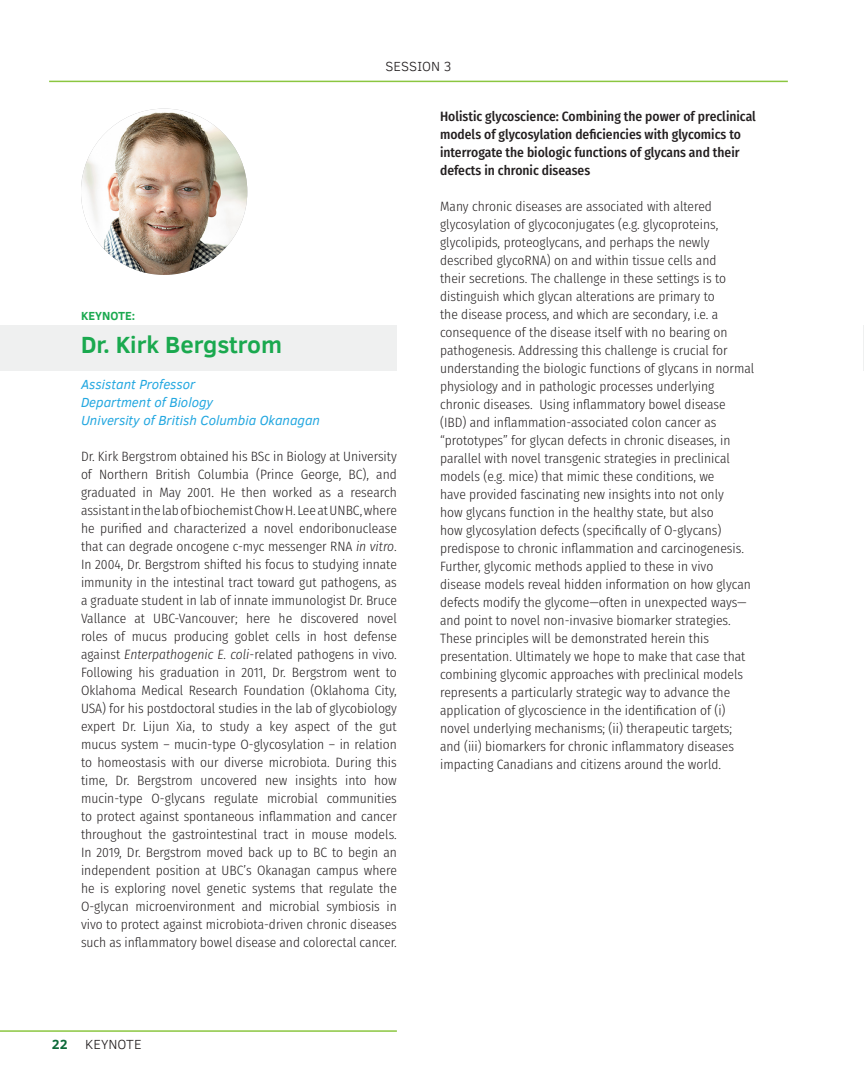
<style>
.page{position:relative;width:864px;height:1080px;background:#fff}
.page>*{position:absolute;margin:0;border:0;box-sizing:border-box;transform-origin:0 0}
.t1{font:700 24px "Clear Sans";color:#1aa94f}
.t2{font:300 13.5px/18px "Fira Sans Condensed";color:#231f20}
.t3{font:500 13.5px/18px "Fira Sans Condensed";color:#231f20}
.t4{font:italic 13.5px "Clear Sans";color:#22a7e0}
.t5{font:300 13.5px "Clear Sans";color:#231f20}
.t6{font:700 13.5px "Clear Sans";color:#0c6a39}
.t7{font:700 12px "Clear Sans";color:#1aa94f}
.s1{font-style:italic}
</style>
<div class="page">
<hr style="left:0;top:1030px;width:397px;height:2px;background:#8bc640">
<div style="left:0;top:325px;width:397px;height:45px;background:#eff0f0"></div>
<img style="left:81px;top:109px;width:166px;height:166px;border-radius:83px">
<hr style="left:863px;top:325px;width:1px;height:45px;background:#eff0f0">
<hr style="left:49px;top:81px;width:739px;height:1px;background:#8bc640">
<p class="t5" style="left:386px;top:57px;width:67px">SESSION 3</p>
<p class="t7" style="left:81px;top:307px;width:56px">KEYNOTE:</p>
<p class="t1" style="left:81px;top:327px;width:203px">Dr. Kirk Bergstrom</p>
<p class="t4" style="left:81px;top:375px;width:116px">Assistant Professor</p>
<p class="t4" style="left:81px;top:393px;width:134px">Department of Biology</p>
<p class="t4" style="left:81px;top:411px;width:241px">University of British Columbia Okanagan</p>
<p class="t2" style="left:81px;top:447px;width:317px;text-align:justify">Dr. Kirk Bergstrom obtained his BSc in Biology at University of Northern British Columbia (Prince George, BC), and graduated in May 2001. He then worked as a research assistant in the lab of biochemist Chow H. Lee at UNBC, where he purified and characterized a novel endoribonuclease that can degrade oncogene c-myc messenger RNA <span class="s1">in vitro</span>.<br>In 2004, Dr. Bergstrom shifted his focus to studying innate immunity in the intestinal tract toward gut pathogens, as a graduate student in lab of innate immunologist Dr. Bruce Vallance at UBC-Vancouver; here he discovered novel roles of mucus producing goblet cells in host defense against <span class="s1">Enterpathogenic E. coli</span>-related pathogens in vivo.<br>Following his graduation in 2011, Dr. Bergstrom went to Oklahoma Medical Research Foundation (Oklahoma City, USA) for his postdoctoral studies in the lab of glycobiology expert Dr. Lijun Xia, to study a key aspect of the gut mucus system – mucin-type O-glycosylation – in relation to homeostasis with our diverse microbiota. During this time, Dr. Bergstrom uncovered new insights into how mucin-type O-glycans regulate microbial communities to protect against spontaneous inflammation and cancer throughout the gastrointestinal tract in mouse models.<br>In 2019, Dr. Bergstrom moved back up to BC to begin an independent position at UBC’s Okanagan campus where he is exploring novel genetic systems that regulate the O-glycan microenvironment and microbial symbiosis in vivo to protect against microbiota-driven chronic diseases such as inflammatory bowel disease and colorectal cancer.</p>
<p class="t6" style="left:52px;top:1035px;width:17px">22</p>
<p class="t5" style="left:85px;top:1036px;width:58px">KEYNOTE</p>
<p class="t3" style="left:440px;top:107px;width:317px">Holistic glycoscience: Combining the power of preclinical models of glycosylation deficiencies with glycomics to interrogate the biologic functions of glycans and their defects in chronic diseases</p>
<p class="t2" style="left:440px;top:197px;width:316px">Many chronic diseases are associated with altered glycosylation of glycoconjugates (e.g. glycoproteins, glycolipids, proteoglycans, and perhaps the newly described glycoRNA) on and within tissue cells and<br>their secretions. The challenge in these settings is to distinguish which glycan alterations are primary to<br>the disease process, and which are secondary, i.e. a consequence of the disease itself with no bearing on pathogenesis. Addressing this challenge is crucial for understanding the biologic functions of glycans in normal physiology and in pathologic processes underlying chronic diseases. Using inflammatory bowel disease (IBD) and inflammation-associated colon cancer as “prototypes” for glycan defects in chronic diseases, in parallel with novel transgenic strategies in preclinical models (e.g. mice) that mimic these conditions, we<br>have provided fascinating new insights into not only<br>how glycans function in the healthy state, but also<br>how glycosylation defects (specifically of O-glycans) predispose to chronic inflammation and carcinogenesis.<br>Further, glycomic methods applied to these in vivo disease models reveal hidden information on how glycan defects modify the glycome—often in unexpected ways— and point to novel non-invasive biomarker strategies.<br>These principles will be demonstrated herein this presentation. Ultimately we hope to make that case that combining glycomic approaches with preclinical models represents a particularly strategic way to advance the application of glycoscience in the identification of (i) novel underlying mechanisms; (ii) therapeutic targets; and (iii) biomarkers for chronic inflammatory diseases impacting Canadians and citizens around the world.</p>
</div>
